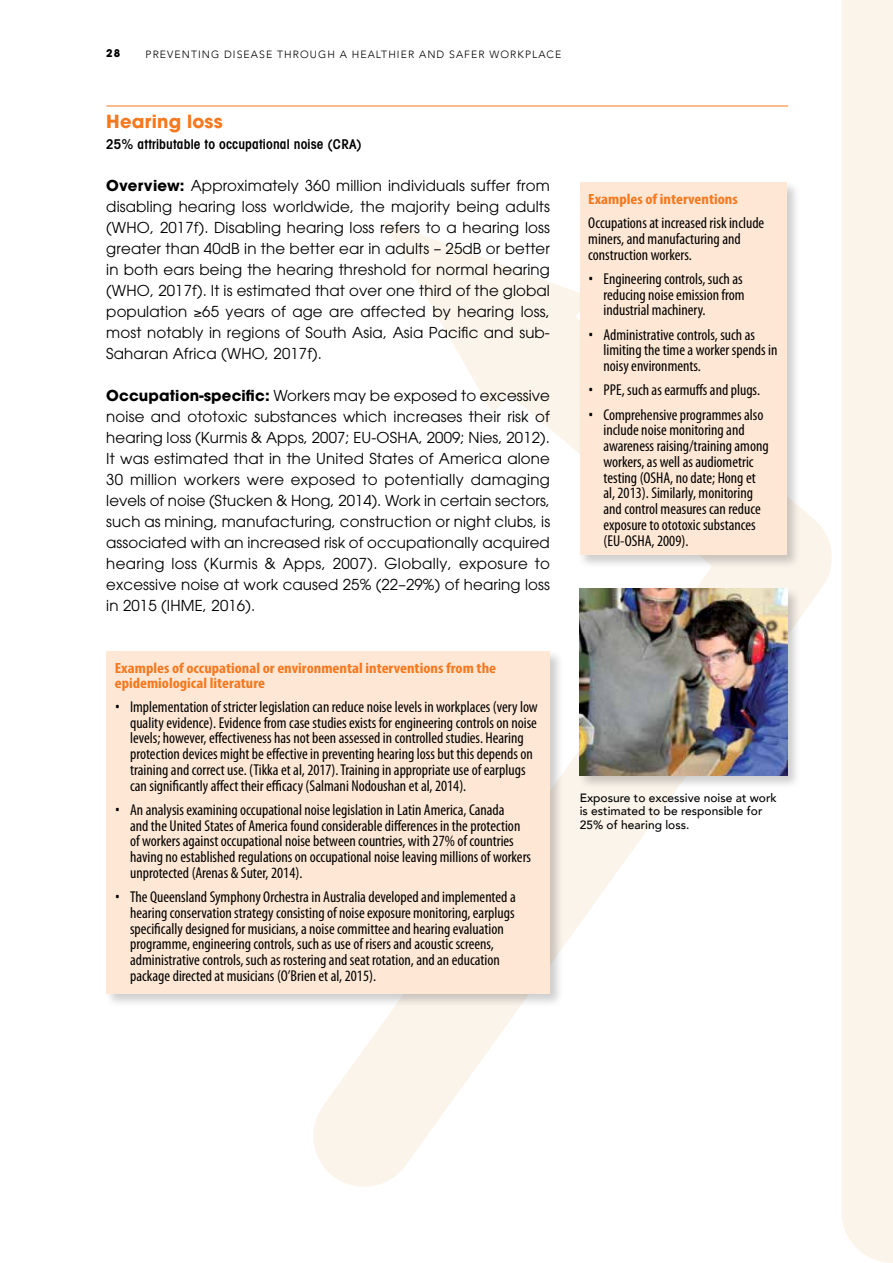
<style>
.page{position:relative;width:893px;height:1263px;background:#fff}
.page>*{position:absolute;margin:0;border:0;box-sizing:border-box;transform-origin:0 0}
.t1{font:700 18px "Avant Garde";letter-spacing:.01em;color:#f47920}
.t2{font:condensed 15.75px/15.8px "Myriad Pro";color:#000}
.t3{font:15px/21px "Avant Garde";letter-spacing:.01em;color:#000;text-align:justify}
.t4{font:700 condensed 14.85px/15px "Myriad Pro";color:#f47920;scale:1.11 1}
.t5{font:600 condensed 13.5px "Avant Garde";letter-spacing:.01em;color:#000}
.t6{font:500 12px/13.5px "Avenir";color:#000}
.t7{font:300 10.5px "Avenir";letter-spacing:.1em;color:#000}
.t8{font:700 10.5px "Avant Garde";color:#000}
.s1{font-weight:700}
.s2{font-family:"Whitney HTF";font-weight:300}
</style>
<div class="page">
<svg style="left:313px;top:414px;width:519px;height:773px"></svg>
<svg style="left:383px;top:221px;width:195px;height:193px"></svg>
<div style="left:841px;top:0;width:52px;height:1212px;background:#fbf4eb"></div>
<div style="left:577px;top:587px;width:225px;height:203px;background:#000;opacity:.2"></div>
<img style="left:580px;top:589px;width:208px;height:187px">
<hr style="left:106px;top:106px;width:682px;height:1px;background:#f47920">
<div style="left:578px;top:181px;width:223px;height:388px;background:#000;opacity:.2"></div>
<div style="left:580px;top:183px;width:207px;height:372px;background:#fee7d4"></div>
<div style="left:104px;top:649px;width:460px;height:359px;background:#000;opacity:.2"></div>
<div style="left:106px;top:652px;width:444px;height:342px;background:#fee7d4"></div>
<p class="t8" style="left:106px;top:47px;width:16px">28</p>
<p class="t7" style="left:146px;top:49px;width:417px">PREVENTING DISEASE THROUGH A HEALTHIER AND SAFER WORKPLACE</p>
<p class="t1" style="left:106px;top:109px;width:118px">Hearing loss</p>
<p class="t5" style="left:106px;top:136px;width:257px">25% attributable to occupational noise (CRA)</p>
<p class="t3" style="left:106px;top:175px;width:445px"><span class="s1">Overview:</span> Approximately 360 million individuals suffer from disabling hearing loss worldwide, the majority being adults (WHO, 2017f). Disabling hearing loss refers to a hearing loss greater than 40dB in the better ear in adults – 25dB or better in both ears being the hearing threshold for normal hearing (WHO, 2017f). It is estimated that over one third of the global population ≥65 years of age are affected by hearing loss, most notably in regions of South Asia, Asia Pacific and sub-Saharan Africa (WHO, 2017f).</p>
<p class="t3" style="left:106px;top:385px;width:445px"><span class="s1">Occupation-specific:</span> Workers may be exposed to excessive noise and ototoxic substances which increases their risk of hearing loss (Kurmis &amp; Apps, 2007; EU-OSHA, 2009; Nies, 2012).<br>It was estimated that in the United States of America alone 30 million workers were exposed to potentially damaging levels of noise (Stucken &amp; Hong, 2014). Work in certain sectors, such as mining, manufacturing, construction or night clubs, is associated with an increased risk of occupationally acquired hearing loss (Kurmis &amp; Apps, 2007). Globally, exposure to excessive noise at work caused 25% (22–29%) of hearing loss in 2015 (IHME, 2016).</p>
<p class="t4" style="left:115px;top:660px;width:345px">Examples of occupational or environmental interventions from the epidemiological literature</p>
<p class="t2" style="left:130px;top:698px;width:409px;text-indent:-15px"><span class="s2">•</span> Implementation of stricter legislation can reduce noise levels in workplaces (very low quality evidence). Evidence from case studies exists for engineering controls on noise levels; however, effectiveness has not been assessed in controlled studies. Hearing protection devices might be effective in preventing hearing loss but this depends on training and correct use. (Tikka et al, 2017). Training in appropriate use of earplugs can significantly affect their efficacy (Salmani Nodoushan et al, 2014).</p>
<p class="t2" style="left:130px;top:801px;width:403px;text-indent:-15px"><span class="s2">•</span> An analysis examining occupational noise legislation in Latin America, Canada<br>and the United States of America found considerable differences in the protection of workers against occupational noise between countries, with 27% of countries having no established regulations on occupational noise leaving millions of workers unprotected (Arenas &amp; Suter, 2014).</p>
<p class="t2" style="left:130px;top:889px;width:387px;text-indent:-15px"><span class="s2">•</span> The Queensland Symphony Orchestra in Australia developed and implemented a hearing conservation strategy consisting of noise exposure monitoring, earplugs specifically designed for musicians, a noise committee and hearing evaluation programme, engineering controls, such as use of risers and acoustic screens, administrative controls, such as rostering and seat rotation, and an education package directed at musicians (O’Brien et al, 2015).</p>
<p class="t4" style="left:588px;top:191px;width:136px">Examples of interventions</p>
<p class="t2" style="left:588px;top:215px;width:178px">Occupations at increased risk include miners, and manufacturing and construction workers.</p>
<p class="t2" style="left:603px;top:270px;width:143px;text-indent:-15px"><span class="s2">•</span> Engineering controls, such as reducing noise emission from industrial machinery.</p>
<p class="t2" style="left:603px;top:326px;width:175px;text-indent:-15px"><span class="s2">•</span> Administrative controls, such as limiting the time a worker spends in noisy environments.</p>
<p class="t2" style="left:588px;top:382px;width:173px"><span class="s2">•</span> PPE, such as earmuffs and plugs.</p>
<p class="t2" style="left:603px;top:406px;width:167px;text-indent:-15px"><span class="s2">•</span> Comprehensive programmes also include noise monitoring and awareness raising/training among workers, as well as audiometric testing (OSHA, no date; Hong et al, 2013). Similarly, monitoring and control measures can reduce exposure to ototoxic substances (EU-OSHA, 2009).</p>
<p class="t6" style="left:580px;top:790px;width:198px">Exposure to excessive noise at work is estimated to be responsible for<br>25% of hearing loss.</p>
</div>
